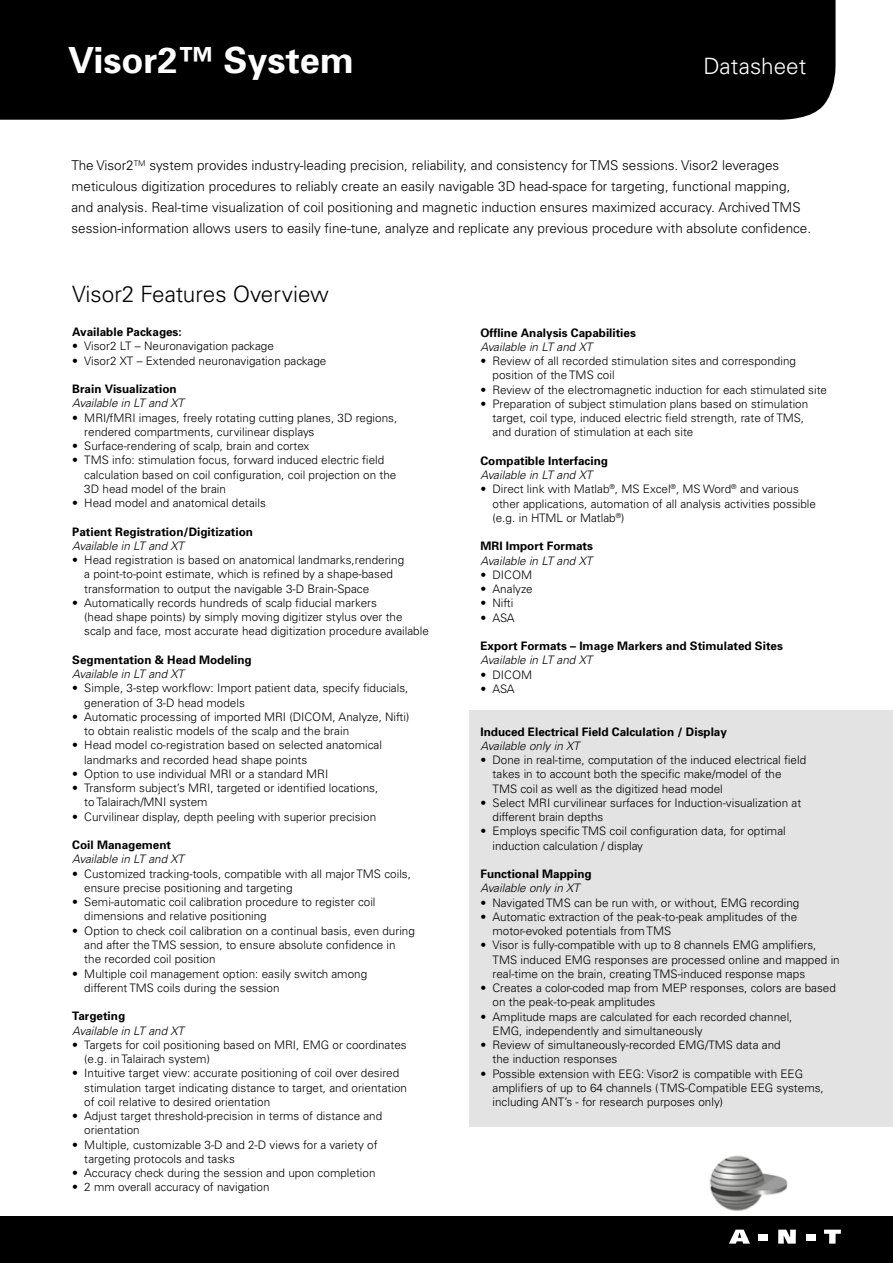
<style>
.page{position:relative;width:893px;height:1263px;background:#fff}
.page>*{position:absolute;margin:0;border:0;box-sizing:border-box;transform-origin:0 0}
.t1{font:700 36px "Univers";color:#fff}
.t2{font:300 22.5px "Univers";color:#000}
.t3{font:300 22.5px "Univers";color:#fff}
.t4{font:300 13.5px/21px "Univers";color:#000}
.t5{font:300 11.7px/14.2px "Univers";color:#000}
.t6{font:700 11.7px "Univers";color:#000}
.t7{font:italic 300 11.7px "Univers";color:#000}
</style>
<div class="page">
<div style="left:470px;top:711px;width:423px;height:416px;background:#e3e3e3"></div>
<div style="left:0;top:0;width:836px;height:120px;background:#000"></div>
<div style="left:66px;top:43px;width:298px;height:50px;background:#000"></div>
<div style="left:702px;top:54px;width:115px;height:32px;background:#000"></div>
<div style="left:0;top:1217px;width:893px;height:46px;background:#000"></div>
<img style="left:709px;top:1155px;width:79px;height:56px">
<svg style="left:729px;top:1229px;width:21px;height:14px"></svg>
<svg style="left:778px;top:1229px;width:18px;height:14px"></svg>
<svg style="left:824px;top:1229px;width:17px;height:14px"></svg>
<div style="left:758px;top:1234px;width:10px;height:6px;background:#fff"></div>
<div style="left:806px;top:1234px;width:10px;height:6px;background:#fff"></div>
<h1 class="t1" style="left:68px;top:37px;width:287px">Visor2™ System</h1>
<h2 class="t3" style="left:703px;top:52px;width:104px">Datasheet</h2>
<p class="t4" style="left:72px;top:155px;width:741px">The Visor2<sup>TM</sup> system provides industry-leading precision, reliability, and consistency for TMS sessions. Visor2 leverages meticulous digitization procedures to reliably create an easily navigable 3D head-space for targeting, functional mapping, and analysis. Real-time visualization of coil positioning and magnetic induction ensures maximized accuracy. Archived TMS session-information allows users to easily fine-tune, analyze and replicate any previous procedure with absolute confidence.</p>
<h2 class="t2" style="left:72px;top:281px;width:258px">Visor2 Features Overview</h2>
<p class="t6" style="left:72px;top:324px;width:111px">Available Packages:</p>
<p class="t5" style="left:72px;top:339px;width:203px">• Visor2 LT – Neuronavigation package</p>
<p class="t5" style="left:72px;top:353px;width:256px">• Visor2 XT – Extended neuronavigation package</p>
<p class="t6" style="left:72px;top:381px;width:106px">Brain Visualization</p>
<p class="t7" style="left:72px;top:396px;width:113px">Available in LT and XT</p>
<p class="t5" style="left:84px;top:410px;width:315px;text-indent:-12px">• MRI/fMRI images, freely rotating cutting planes, 3D regions, rendered compartments, curvilinear displays</p>
<p class="t5" style="left:72px;top:439px;width:239px">• Surface-rendering of scalp, brain and cortex</p>
<p class="t5" style="left:84px;top:453px;width:314px;text-indent:-12px">• TMS info: stimulation focus, forward induced electric field calculation based on coil configuration, coil projection on the<br>3D head model of the brain</p>
<p class="t5" style="left:72px;top:496px;width:195px">• Head model and anatomical details</p>
<p class="t6" style="left:72px;top:524px;width:182px">Patient Registration/Digitization</p>
<p class="t7" style="left:72px;top:539px;width:113px">Available in LT and XT</p>
<p class="t5" style="left:84px;top:553px;width:321px;text-indent:-12px">• Head registration is based on anatomical landmarks,rendering a point-to-point estimate, which is refined by a shape-based transformation to output the navigable 3-D Brain-Space</p>
<p class="t5" style="left:84px;top:595px;width:346px;text-indent:-12px">• Automatically records hundreds of scalp fiducial markers<br>(head shape points) by simply moving digitizer stylus over the scalp and face, most accurate head digitization procedure available</p>
<p class="t6" style="left:72px;top:652px;width:181px">Segmentation &amp; Head Modeling</p>
<p class="t7" style="left:72px;top:667px;width:113px">Available in LT and XT</p>
<p class="t5" style="left:84px;top:681px;width:326px;text-indent:-12px">• Simple, 3-step workflow: Import patient data, specify fiducials, generation of 3-D head models</p>
<p class="t5" style="left:84px;top:709px;width:326px;text-indent:-12px">• Automatic processing of imported MRI (DICOM, Analyze, Nifti) to obtain realistic models of the scalp and the brain</p>
<p class="t5" style="left:84px;top:738px;width:299px;text-indent:-12px">• Head model co-registration based on selected anatomical landmarks and recorded head shape points</p>
<p class="t5" style="left:72px;top:766px;width:258px">• Option to use individual MRI or a standard MRI</p>
<p class="t5" style="left:84px;top:781px;width:296px;text-indent:-12px">• Transform subject’s MRI, targeted or identified locations, to Talairach/MNI system</p>
<p class="t5" style="left:72px;top:809px;width:305px">• Curvilinear display, depth peeling with superior precision</p>
<p class="t6" style="left:72px;top:837px;width:100px">Coil Management</p>
<p class="t7" style="left:72px;top:852px;width:113px">Available in LT and XT</p>
<p class="t5" style="left:84px;top:866px;width:328px;text-indent:-12px">• Customized tracking-tools, compatible with all major TMS coils, ensure precise positioning and targeting</p>
<p class="t5" style="left:84px;top:895px;width:293px;text-indent:-12px">• Semi-automatic coil calibration procedure to register coil dimensions and relative positioning</p>
<p class="t5" style="left:84px;top:923px;width:332px;text-indent:-12px">• Option to check coil calibration on a continual basis, even during and after the TMS session, to ensure absolute confidence in the recorded coil position</p>
<p class="t5" style="left:84px;top:966px;width:284px;text-indent:-12px">• Multiple coil management option: easily switch among different TMS coils during the session</p>
<p class="t6" style="left:72px;top:1008px;width:54px">Targeting</p>
<p class="t7" style="left:72px;top:1023px;width:113px">Available in LT and XT</p>
<p class="t5" style="left:84px;top:1037px;width:324px;text-indent:-12px">• Targets for coil positioning based on MRI, EMG or coordinates (e.g. in Talairach system)</p>
<p class="t5" style="left:84px;top:1066px;width:324px;text-indent:-12px">• Intuitive target view: accurate positioning of coil over desired stimulation target indicating distance to target, and orientation of coil relative to desired orientation</p>
<p class="t5" style="left:84px;top:1108px;width:300px;text-indent:-12px">• Adjust target threshold-precision in terms of distance and orientation</p>
<p class="t5" style="left:84px;top:1137px;width:295px;text-indent:-12px">• Multiple, customizable 3-D and 2-D views for a variety of targeting protocols and tasks</p>
<p class="t5" style="left:72px;top:1165px;width:305px">• Accuracy check during the session and upon completion</p>
<p class="t5" style="left:72px;top:1180px;width:199px">• 2 mm overall accuracy of navigation</p>
<p class="t6" style="left:480px;top:325px;width:157px">Offline Analysis Capabilities</p>
<p class="t7" style="left:480px;top:340px;width:113px">Available in LT and XT</p>
<p class="t5" style="left:492px;top:353px;width:305px;text-indent:-12px">• Review of all recorded stimulation sites and corresponding position of the TMS coil</p>
<p class="t5" style="left:480px;top:382px;width:348px">• Review of the electromagnetic induction for each stimulated site</p>
<p class="t5" style="left:492px;top:396px;width:317px;text-indent:-12px">• Preparation of subject stimulation plans based on stimulation target, coil type, induced electric field strength, rate of TMS, and duration of stimulation at each site</p>
<p class="t6" style="left:480px;top:453px;width:129px">Compatible Interfacing</p>
<p class="t7" style="left:480px;top:468px;width:113px">Available in LT and XT</p>
<p class="t5" style="left:492px;top:482px;width:325px;text-indent:-12px">• Direct link with Matlab<sup>®</sup>, MS Excel<sup>®</sup>, MS Word<sup>®</sup> and various other applications, automation of all analysis activities possible (e.g. in HTML or Matlab<sup>®</sup>)</p>
<p class="t6" style="left:480px;top:539px;width:114px">MRI Import Formats</p>
<p class="t7" style="left:480px;top:553px;width:113px">Available in LT and XT</p>
<p class="t5" style="left:480px;top:567px;width:53px">• DICOM</p>
<p class="t5" style="left:480px;top:581px;width:54px">• Analyze</p>
<p class="t5" style="left:480px;top:596px;width:34px">• Nifti</p>
<p class="t5" style="left:480px;top:610px;width:36px">• ASA</p>
<p class="t6" style="left:480px;top:638px;width:304px">Export Formats – Image Markers and Stimulated Sites</p>
<p class="t7" style="left:480px;top:653px;width:113px">Available in LT and XT</p>
<p class="t5" style="left:480px;top:667px;width:53px">• DICOM</p>
<p class="t5" style="left:480px;top:681px;width:36px">• ASA</p>
<p class="t6" style="left:480px;top:724px;width:248px">Induced Electrical Field Calculation / Display</p>
<p class="t7" style="left:480px;top:739px;width:101px">Available only in XT</p>
<p class="t5" style="left:492px;top:752px;width:315px;text-indent:-12px">• Done in real-time, computation of the induced electrical field takes in to account both the specific make/model of the<br>TMS coil as well as the digitized head model</p>
<p class="t5" style="left:492px;top:795px;width:310px;text-indent:-12px">• Select MRI curvilinear surfaces for Induction-visualization at different brain depths</p>
<p class="t5" style="left:492px;top:824px;width:295px;text-indent:-12px">• Employs specific TMS coil configuration data, for optimal induction calculation / display</p>
<p class="t6" style="left:480px;top:866px;width:113px">Functional Mapping</p>
<p class="t7" style="left:480px;top:881px;width:101px">Available only in XT</p>
<p class="t5" style="left:480px;top:895px;width:320px">• Navigated TMS can be run with, or without, EMG recording</p>
<p class="t5" style="left:492px;top:909px;width:306px;text-indent:-12px">• Automatic extraction of the peak-to-peak amplitudes of the motor-evoked potentials from TMS</p>
<p class="t5" style="left:492px;top:938px;width:349px;text-indent:-12px">• Visor is fully-compatible with up to 8 channels EMG amplifiers,<br>TMS induced EMG responses are processed online and mapped in real-time on the brain, creating TMS-induced response maps</p>
<p class="t5" style="left:492px;top:980px;width:345px;text-indent:-12px">• Creates a color-coded map from MEP responses, colors are based on the peak-to-peak amplitudes</p>
<p class="t5" style="left:492px;top:1009px;width:301px;text-indent:-12px">• Amplitude maps are calculated for each recorded channel,<br>EMG, independently and simultaneously</p>
<p class="t5" style="left:492px;top:1037px;width:290px;text-indent:-12px">• Review of simultaneously-recorded EMG/TMS data and the induction responses</p>
<p class="t5" style="left:492px;top:1066px;width:333px;text-indent:-12px">• Possible extension with EEG: Visor2 is compatible with EEG amplifiers of up to 64 channels ( TMS-Compatible EEG systems, including ANT’s - for research purposes only)</p>
</div>
